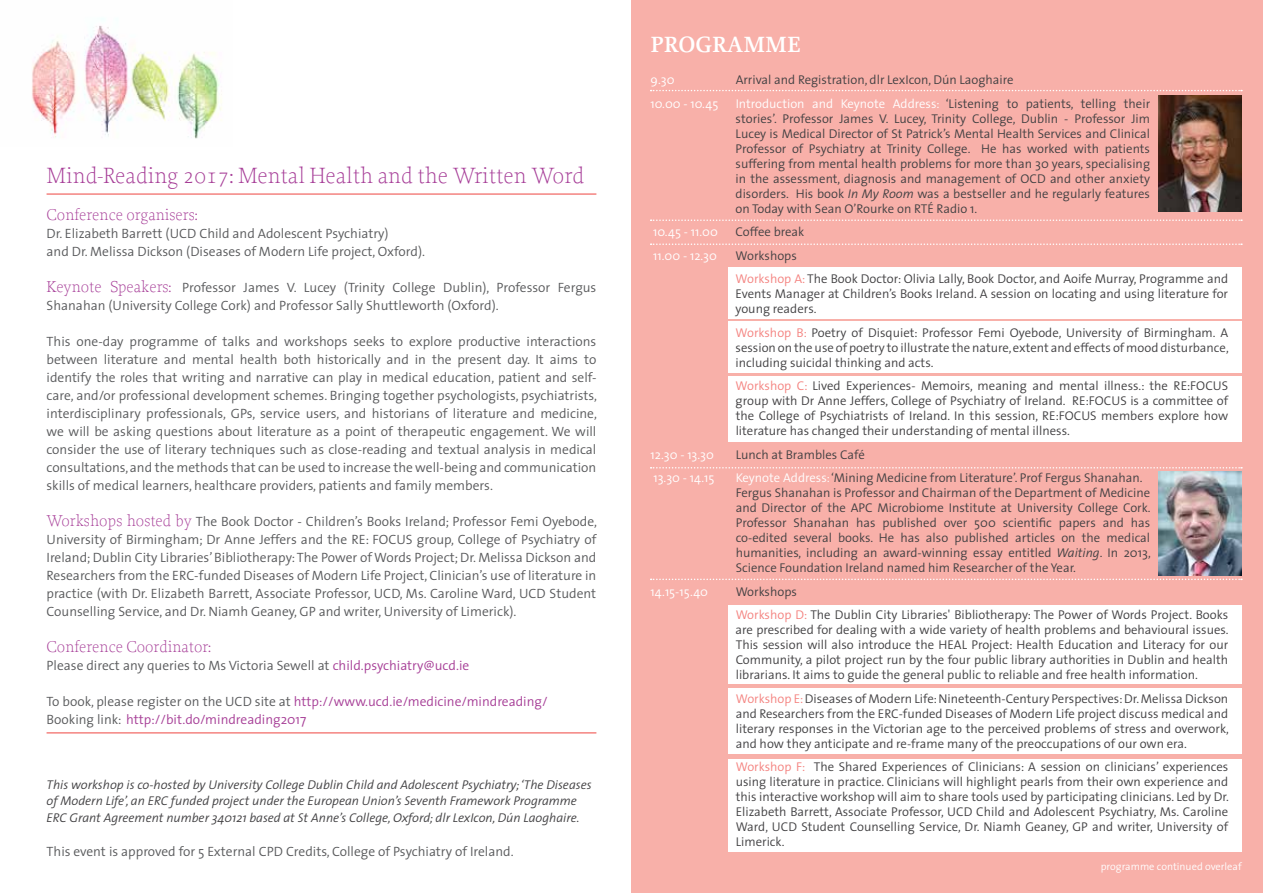
<style>
.page{position:relative;width:1263px;height:893px;background:#fff}
.page>*{position:absolute;margin:0;border:0;box-sizing:border-box;transform-origin:0 0}
.t1{font:200 23.25px "Proforma";color:#a63c97}
.t2{font:600 23.25px "Proforma";color:#fff}
.t3{font:200 16.5px "Proforma";color:#a63c97}
.t4{font:300 13.5px/18px "The Sans";color:#58595b}
.t5{font:300 13.5px/18.1px "The Sans";color:#a63d96}
.t6{font:300 12.75px/15px "The Sans";color:#414042;text-align:justify}
.t7{font:italic 300 12.75px/16.5px "The Sans";color:#414042}
.t8{font:300 12.75px "The Sans";color:#fff}
.t9{font:300 10.5px "The Sans";color:#fff}
.s1{color:#a63d96}
.s2{font-family:"Proforma";font-weight:200;font-size:16.5px;color:#a63c97}
.s3{color:#58595b}
.s4{color:#fff}
.s5{font-style:italic}
.s6{color:#f4827f}
</style>
<div class="page">
<div style="left:631px;top:0;width:632px;height:893px;background:#f8b0a9"></div>
<hr style="left:47px;top:193px;width:549px;height:2px;background:#f48380">
<hr style="left:47px;top:732px;width:549px;height:2px;background:#f48380">
<div style="left:728px;top:267px;width:514px;height:51px;background:#fff"></div>
<div style="left:728px;top:605px;width:514px;height:79px;background:#fff"></div>
<div style="left:728px;top:688px;width:514px;height:66px;background:#fff"></div>
<div style="left:728px;top:759px;width:514px;height:92px;background:#fff"></div>
<div style="left:728px;top:322px;width:514px;height:51px;background:#fff"></div>
<div style="left:728px;top:376px;width:514px;height:66px;background:#fff"></div>
<svg style="left:651px;top:90px;width:591px;height:1px"></svg>
<svg style="left:651px;top:219px;width:591px;height:2px"></svg>
<svg style="left:651px;top:467px;width:591px;height:2px"></svg>
<svg style="left:651px;top:243px;width:591px;height:2px"></svg>
<svg style="left:651px;top:579px;width:591px;height:1px"></svg>
<img style="left:1159px;top:96px;width:83px;height:115px">
<img style="left:1159px;top:472px;width:83px;height:103px">
<img style="left:32px;top:25px;width:190px;height:114px">
<h1 class="t1" style="left:47px;top:161px;width:539px">Mind-Readin<span class="s1">g 201</span>7: Mental Health and the Written Word</h1>
<p class="t3" style="left:47px;top:205px;width:153px">Conference organisers:</p>
<p class="t4" style="left:47px;top:224px;width:380px">Dr. Elizabeth Barrett (UCD Child and Adolescent Psychiatry)<br>and Dr. Melissa Dickson (Diseases of Modern Life project, Oxford).</p>
<p class="t4" style="left:47px;top:278px;width:551px"><span class="s2">Keynote Speakers:</span> Professor James V. Lucey (Trinity College Dublin), Professor Fergus<br>Shanahan (University College Cork) and Professor Sally Shuttleworth (Oxford).</p>
<p class="t4" style="left:47px;top:332px;width:552px;text-align:justify">This one-day programme of talks and workshops seeks to explore productive interactions between literature and mental health both historically and in the present day. It aims to identify the roles that writing and narrative can play in medical education, patient and self&shy;care, and/or professional development schemes. Bringing together psychologists, psychiatrists, interdisciplinary professionals, GPs, service users, and historians of literature and medicine, we will be asking questions about literature as a point of therapeutic engagement. We will consider the use of literary techniques such as close-reading and textual analysis in medical consultations,and the methods that can be used to increase the well-being and communication skills of medical learners, healthcare providers, patients and family members.</p>
<p class="t4" style="left:47px;top:512px;width:552px;text-align:justify"><span class="s2">Workshops hosted by</span> The Book Doctor - Children’s Books Ireland; Professor Femi Oyebode, University of Birmingham; Dr Anne Jeffers and the RE: FOCUS group, College of Psychiatry of Ireland; Dublin City Libraries’Bibliotherapy:The Power ofWords Project;Dr. Melissa Dickson and Researchers from the ERC-funded Diseases of Modern Life Project, Clinician’s use of literature in practice (with Dr. Elizabeth Barrett, Associate Professor, UCD, Ms. Caroline Ward, UCD Student Counselling Service, and Dr. Niamh Geaney, GP and writer, University of Limerick).</p>
<p class="t3" style="left:47px;top:637px;width:166px">Conference Coordinator:</p>
<p class="t4" style="left:47px;top:656px;width:424px">Please direct any queries to Ms Victoria Sewell at <span class="s1">child.psychiatry@ucd.ie</span></p>
<p class="t5" style="left:47px;top:692px;width:503px"><span class="s3">To book, please register on the UCD site at</span> http://www.ucd.ie/medicine/mindreading/<br><span class="s3">Booking link:</span> http://bit.do/mindreading2017</p>
<p class="t7" style="left:47px;top:776px;width:547px">This workshop is co-hosted by University College Dublin Child and Adolescent Psychiatry; ‘The Diseases of Modern Life’, an ERC funded project under the European Union’s Seventh Framework Programme<br>ERC Grant Agreement number 340121 based at St Anne’s College, Oxford; dlr LexIcon, Dún Laoghaire.</p>
<p class="t4" style="left:47px;top:842px;width:469px">This event is approved for 5 External CPD Credits, College of Psychiatry of Ireland.</p>
<h1 class="t2" style="left:651px;top:30px;width:152px">PROGRAMME</h1>
<p class="t8" style="left:651px;top:70px;width:25px">9.30</p>
<p class="t6" style="left:736px;top:72px;width:279px">Arrival and Registration, dlr LexIcon, Dún Laoghaire</p>
<p class="t8" style="left:651px;top:93px;width:69px">10.00 - 10.45</p>
<p class="t6" style="left:735px;top:96px;width:416px"><span class="s4">Introduction and Keynote Address:</span> ‘Listening to patients, telling their stories’. Professor James V. Lucey, Trinity College, Dublin - Professor Jim Lucey is Medical Director of St Patrick’s Mental Health Services and Clinical Professor of Psychiatry at Trinity College. He has worked with patients suffering from mental health problems for more than 30 years, specialising in the assessment, diagnosis and management of OCD and other anxiety disorders. His book <span class="s5">In My Room</span> was a bestseller and he regularly features on Today with Sean O’Rourke on RTÉ Radio 1.</p>
<p class="t8" style="left:653px;top:221px;width:66px">10.45 - 11.00</p>
<p class="t6" style="left:736px;top:224px;width:70px">Coffee break</p>
<p class="t8" style="left:653px;top:245px;width:65px">11.00 - 12.30</p>
<p class="t6" style="left:736px;top:243px;width:494px;line-height:23.5px">Workshops<br><span class="s6">Workshop A:</span> The Book Doctor: Olivia Lally, Book Doctor, and Aoife Murray, Programme and</p>
<p class="t6" style="left:735px;top:286px;width:494px">Events Manager at Children’s Books Ireland. A session on locating and using literature for young readers.</p>
<p class="t6" style="left:735px;top:325px;width:495px"><span class="s6">Workshop B:</span> Poetry of Disquiet: Professor Femi Oyebode, University of Birmingham. A session on the use of poetry to illustrate the nature,extent and effects of mood disturbance, including suicidal thinking and acts.</p>
<p class="t6" style="left:736px;top:378px;width:494px"><span class="s6">Workshop C:</span> Lived Experiences- Memoirs, meaning and mental illness.: the RE:FOCUS group with Dr Anne Jeffers, College of Psychiatry of Ireland. RE:FOCUS is a committee of the College of Psychiatrists of Ireland. In this session, RE:FOCUS members explore how literature has changed their understanding of mental illness.</p>
<p class="t8" style="left:651px;top:444px;width:65px">12.30 - 13.30</p>
<p class="t6" style="left:736px;top:447px;width:131px">Lunch at Brambles Café</p>
<p class="t8" style="left:653px;top:467px;width:63px">13.30 - 14.15</p>
<p class="t6" style="left:736px;top:470px;width:417px;text-align:left"><span class="s4">Keynote Address:</span>‘Mining Medicine from Literature’. Prof Fergus Shanahan.<br>Fergus Shanahan is Professor and Chairman of the Department of Medicine and Director of the APC Microbiome Institute at University College Cork.<br>Professor Shanahan has published over 500 scientific papers and has co-edited several books. He has also published articles on the medical humanities, including an award-winning essay entitled <span class="s5">Waiting</span>. In 2013, Science Foundation Ireland named him Researcher of the Year.</p>
<p class="t8" style="left:651px;top:581px;width:59px">14.15-15.40</p>
<p class="t6" style="left:736px;top:579px;width:494px;line-height:23.5px">Workshops<br><span class="s6">Workshop D:</span> The Dublin City Libraries' Bibliotherapy: The Power of Words Project. Books</p>
<p class="t6" style="left:736px;top:622px;width:495px">are prescribed for dealing with a wide variety of health problems and behavioural issues.<br>This session will also introduce the HEAL Project: Health Education and Literacy for our Community, a pilot project run by the four public library authorities in Dublin and health librarians. It aims to guide the general public to reliable and free health information.</p>
<p class="t6" style="left:736px;top:691px;width:495px"><span class="s6">Workshop E:</span>Diseases of Modern Life:Nineteenth-Century Perspectives:Dr.Melissa Dickson and Researchers from the ERC-funded Diseases of Modern Life project discuss medical and literary responses in the Victorian age to the perceived problems of stress and overwork, and how they anticipate and re-frame many of the preoccupations of our own era.</p>
<p class="t6" style="left:736px;top:759px;width:494px"><span class="s6">Workshop F:</span> The Shared Experiences of Clinicians: A session on clinicians’ experiences using literature in practice. Clinicians will highlight pearls from their own experience and this interactive workshop will aim to share tools used by participating clinicians. Led by Dr.<br>Elizabeth Barrett, Associate Professor, UCD Child and Adolescent Psychiatry, Ms. Caroline Ward, UCD Student Counselling Service, Dr. Niamh Geaney, GP and writer, University of Limerick.</p>
<p class="t9" style="left:1101px;top:858px;width:142px">programme continued overleaf</p>
</div>
